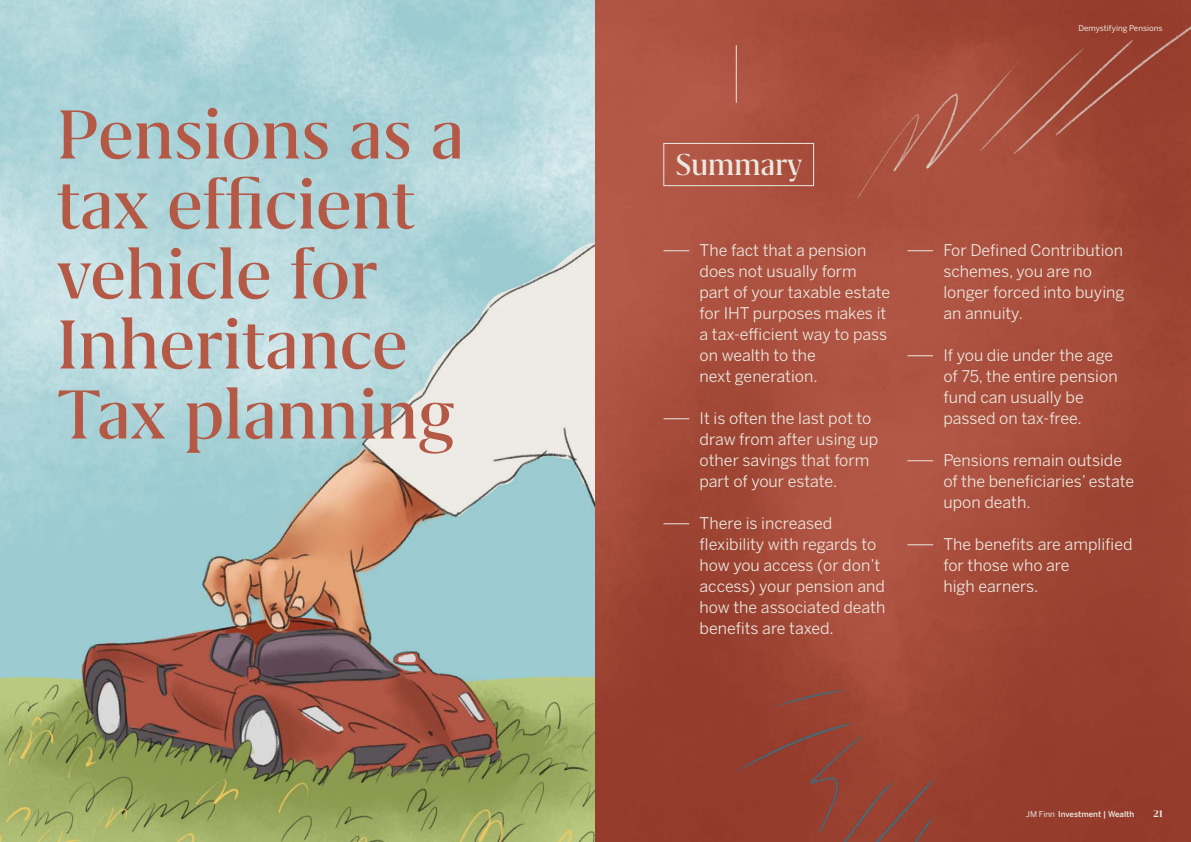
<style>
.page{position:relative;width:1191px;height:842px;background:#fff}
.page>*{position:absolute;margin:0;border:0;box-sizing:border-box;transform-origin:0 0}
.t1{font:500 80px/70px "Grifo M";color:#b55947}
.t2{font:500 35px "Grifo M";letter-spacing:-.01em;color:#ebe8e1}
.t3{font:16px/21px "Benton Sans";color:#ebe8e1}
.t4{font:700 11px "Grifo M";color:#ebe8e1}
.t5{font:500 8px "Benton Sans";color:#ebe8e1}
.t6{font:8px "Benton Sans";color:#ebe8e1}
.s1{font-weight:400}
</style>
<div class="page">
<img style="left:0;top:0;width:595px;height:842px">
<svg style="left:595px;top:0;width:596px;height:842px;background:#a54b39"></svg>
<div style="left:663px;top:143px;width:151px;height:43px;border:1px solid #ebe8e1"></div>
<hr style="left:736px;top:45px;width:1px;height:58px;background:#ebe8e1">
<img style="left:781px;top:11px;width:410px;height:216px">
<img style="left:676px;top:663px;width:295px;height:179px">
<svg style="left:663px;top:250px;width:26px;height:1px"></svg>
<svg style="left:663px;top:418px;width:26px;height:1px"></svg>
<svg style="left:663px;top:523px;width:26px;height:1px"></svg>
<svg style="left:907px;top:250px;width:26px;height:1px"></svg>
<svg style="left:907px;top:355px;width:26px;height:1px"></svg>
<svg style="left:907px;top:460px;width:26px;height:1px"></svg>
<svg style="left:907px;top:544px;width:26px;height:1px"></svg>
<h1 class="t1" style="left:57px;top:99px;width:409px">Pensions as a tax efficient vehicle for<br>Inheritance<br>Tax planning</h1>
<h2 class="t2" style="left:675px;top:146px;width:129px">Summary</h2>
<p class="t3" style="left:699px;top:240px;width:192px">The fact that a pension does not usually form part of your taxable estate for IHT purposes makes it a tax-efficient way to pass on wealth to the<br>next generation.</p>
<p class="t3" style="left:699px;top:408px;width:180px">It is often the last pot to draw from after using up other savings that form part of your estate.</p>
<p class="t3" style="left:699px;top:513px;width:187px">There is increased flexibility with regards to how you access (or don’t access) your pension and how the associated death benefits are taxed.</p>
<p class="t6" style="left:1078px;top:24px;width:86px">Demystifying Pensions</p>
<p class="t3" style="left:943px;top:240px;width:183px">For Defined Contribution schemes, you are no longer forced into buying an annuity.</p>
<p class="t3" style="left:943px;top:345px;width:176px">If you die under the age of 75, the entire pension fund can usually be passed on tax-free.</p>
<p class="t3" style="left:943px;top:450px;width:192px">Pensions remain outside of the beneficiaries’ estate upon death.</p>
<p class="t3" style="left:943px;top:534px;width:191px">The benefits are amplified for those who are<br>high earners.</p>
<p class="t5" style="left:1026px;top:809px;width:110px"><span class="s1">JM Finn</span> Investment | Wealth</p>
<p class="t4" style="left:1153px;top:808px;width:11px">21</p>
</div>
